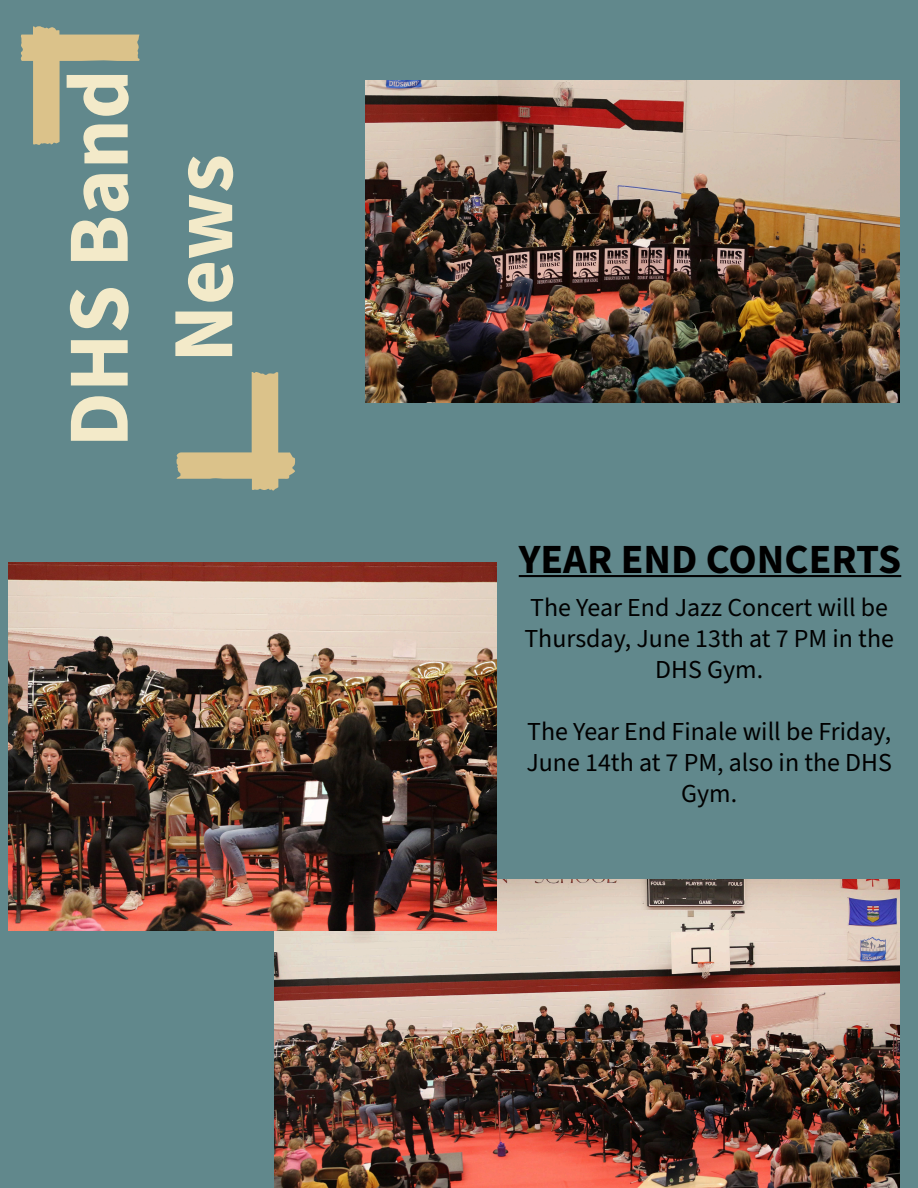
<style>
.page{position:relative;width:918px;height:1188px;background:#61888c}
.page>*{position:absolute;margin:0;border:0;box-sizing:border-box;transform-origin:0 0}
.t1{font:700 87.15px/104.6px "Source Sans 3";color:#f3eac9;text-align:center}
.t2{font:700 41.55px "Source Sans 3";color:#000}
.t3{font:25.95px/31px "Source Sans 3";color:#000;text-align:center}
</style>
<div class="page">
<svg style="left:21px;top:26px;width:274px;height:465px"></svg>
<hr style="left:519px;top:575px;width:382px;height:2px;background:#000">
<img style="left:366px;top:81px;width:534px;height:322px">
<img style="left:275px;top:880px;width:625px;height:308px">
<img style="left:9px;top:562px;width:488px;height:368px">
<h1 class="t1" style="left:46px;top:447px;width:380px;rotate:-90deg">DHS Band<br>News</h1>
<h2 class="t2" style="left:519px;top:532px;width:384px">YEAR END CONCERTS</h2>
<p class="t3" style="left:524px;top:591px;width:371px">The Year End Jazz Concert will be<br>Thursday, June 13th at 7 PM in the<br>DHS Gym.</p>
<p class="t3" style="left:526px;top:716px;width:367px">The Year End Finale will be Friday,<br>June 14th at 7 PM, also in the DHS<br>Gym.</p>
</div>
